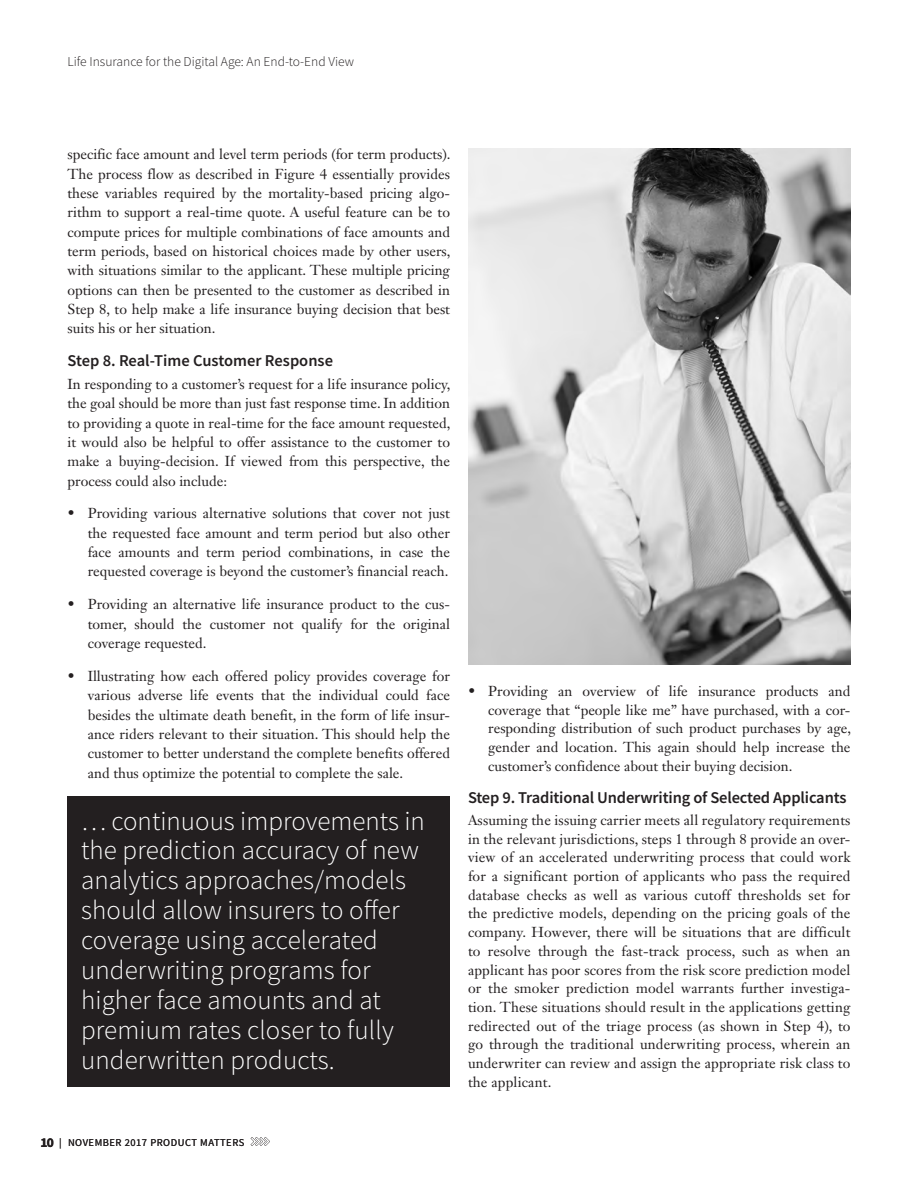
<style>
.page{position:relative;width:918px;height:1188px;background:#fff}
.page>*{position:absolute;margin:0;border:0;box-sizing:border-box;transform-origin:0 0}
.t1{font:300 27px/30px "Source Sans Pro";letter-spacing:.005em;color:#fff}
.t2{font:600 16.5px "Source Sans Pro";letter-spacing:-.01em;color:#231f20}
.t3{font:14.25px/19.4px "Janson Text LT Std";color:#231f20;text-align:justify}
.t4{font:300 13.5px "Source Sans Pro";color:#231f20}
.t5{font:10.5px "Source Sans Pro";letter-spacing:.05em;color:#231f20}
.s1{font-weight:700;font-size:13.5px}
</style>
<div class="page">
<svg style="left:251px;top:1137px;width:19px;height:9px"></svg>
<div style="left:68px;top:796px;width:382px;height:291px;background:#231f20"></div>
<img style="left:468px;top:148px;width:383px;height:516px">
<p class="t4" style="left:68px;top:53px;width:288px">Life Insurance for the Digital Age: An End-to-End View</p>
<p class="t3" style="left:68px;top:145px;width:385px">specific face amount and level term periods (for term products).<br>The process flow as described in Figure 4 essentially provides these variables required by the mortality-based pricing algo‑ rithm to support a real-time quote. A useful feature can be to compute prices for multiple combinations of face amounts and term periods, based on historical choices made by other users, with situations similar to the applicant. These multiple pricing options can then be presented to the customer as described in Step 8, to help make a life insurance buying decision that best suits his or her situation.</p>
<p class="t2" style="left:68px;top:350px;width:267px">Step 8. Real-Time Customer Response</p>
<p class="t3" style="left:68px;top:374px;width:385px">In responding to a customer’s request for a life insurance policy, the goal should be more than just fast response time. In addition to providing a quote in real-time for the face amount requested, it would also be helpful to offer assistance to the customer to make a buying-decision. If viewed from this perspective, the process could also include:</p>
<p class="t3" style="left:88px;top:504px;width:364px;text-indent:-20px">• Providing various alternative solutions that cover not just the requested face amount and term period but also other face amounts and term period combinations, in case the requested coverage is beyond the customer’s financial reach.</p>
<p class="t3" style="left:88px;top:595px;width:364px;text-indent:-20px">• Providing an alternative life insurance product to the cus‑ tomer, should the customer not qualify for the original coverage requested.</p>
<p class="t3" style="left:88px;top:666px;width:364px;text-indent:-20px">• Illustrating how each offered policy provides coverage for various adverse life events that the individual could face besides the ultimate death benefit, in the form of life insur‑ ance riders relevant to their situation. This should help the customer to better understand the complete benefits offered and thus optimize the potential to complete the sale.</p>
<p class="t1" style="left:81px;top:806px;width:345px">… continuous improvements in the prediction accuracy of new analytics approaches/models should allow insurers to offer coverage using accelerated underwriting programs for higher face amounts and at premium rates closer to fully underwritten products.</p>
<p class="t3" style="left:488px;top:682px;width:364px;line-height:18.8px;text-indent:-20px">• Providing an overview of life insurance products and coverage that “people like me” have purchased, with a cor‑ responding distribution of such product purchases by age, gender and location. This again should help increase the customer’s confidence about their buying decision.</p>
<p class="t2" style="left:468px;top:787px;width:380px">Step 9. Traditional Underwriting of Selected Applicants</p>
<p class="t3" style="left:468px;top:810px;width:384px;line-height:18.8px">Assuming the issuing carrier meets all regulatory requirements in the relevant jurisdictions, steps 1 through 8 provide an over‑ view of an accelerated underwriting process that could work for a significant portion of applicants who pass the required database checks as well as various cutoff thresholds set for the predictive models, depending on the pricing goals of the company. However, there will be situations that are difficult to resolve through the fast-track process, such as when an applicant has poor scores from the risk score prediction model or the smoker prediction model warrants further investiga‑ tion. These situations should result in the applications getting redirected out of the triage process (as shown in Step 4), to go through the traditional underwriting process, wherein an underwriter can review and assign the appropriate risk class to the applicant.</p>
<p class="t5" style="left:40px;top:1135px;width:205px"><span class="s1">10</span> | NOVEMBER 2017 PRODUCT MATTERS</p>
</div>
